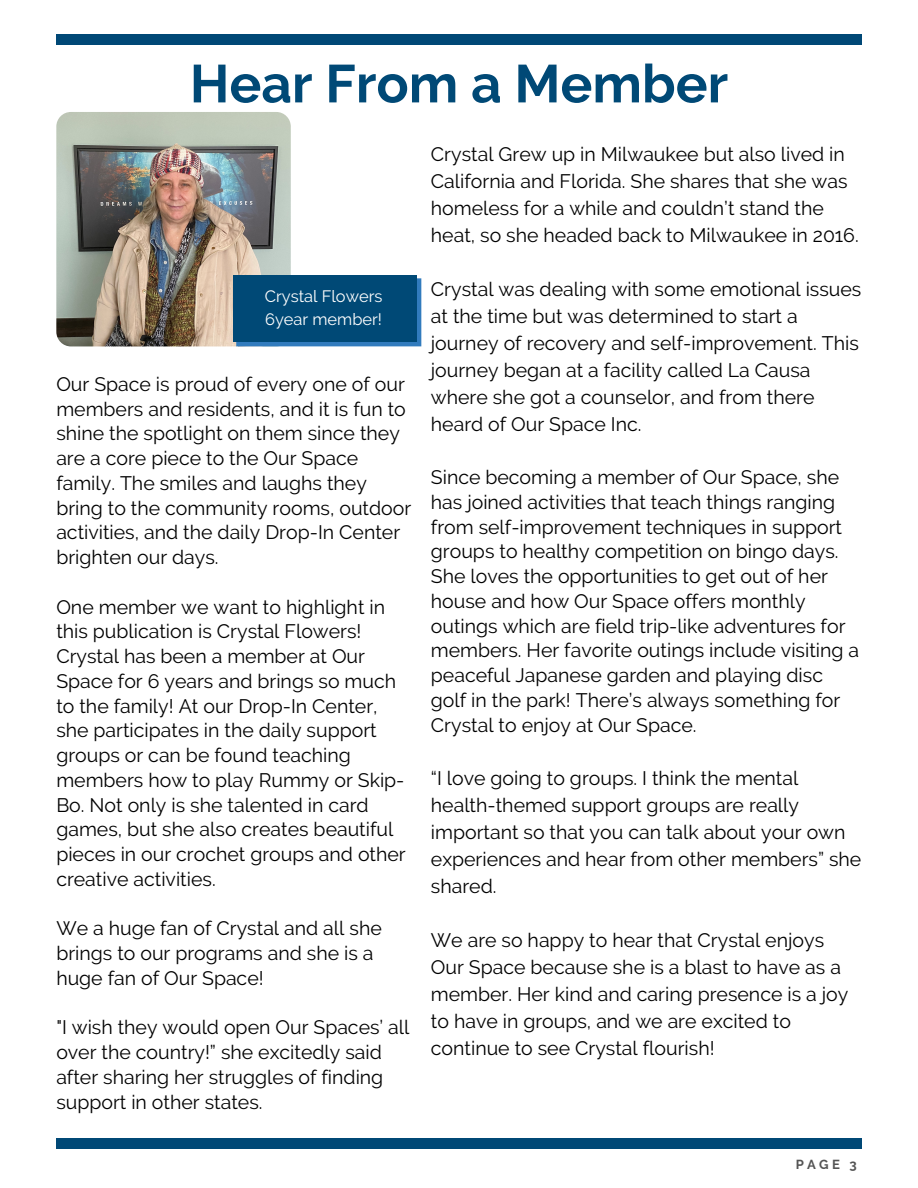
<style>
.page{position:relative;width:918px;height:1188px;background:#fff}
.page>*{position:absolute;margin:0;border:0;box-sizing:border-box;transform-origin:0 0}
.t1{font:700 53.25px "Raleway";color:#004976}
.t2{font:19.5px/24.8px "Raleway";color:#000}
.t3{font:16.5px "Raleway";color:#fff}
.t4{font:700 13.05px "Raleway";color:#545454}
</style>
<div class="page">
<div style="left:56px;top:35px;width:806px;height:10px;background:#004876"></div>
<img style="left:56px;top:112px;width:235px;height:234px;border-radius:15px">
<div style="left:56px;top:1138px;width:806px;height:10px;background:#004876"></div>
<svg style="left:236px;top:278px;width:185px;height:68px"></svg>
<div style="left:233px;top:275px;width:184px;height:67px;background:#004976"></div>
<p class="t1" style="left:190px;top:52px;width:540px">Hear From a Member</p>
<p class="t3" style="left:265px;top:286px;width:119px">Crystal Flowers</p>
<p class="t3" style="left:265px;top:309px;width:118px">6year member!</p>
<p class="t2" style="left:56px;top:372px;width:356px">Our Space is proud of every one of our members and residents, and it is fun to shine the spotlight on them since they are a core piece to the Our Space family. The smiles and laughs they bring to the community rooms, outdoor activities, and the daily Drop-In Center brighten our days.</p>
<p class="t2" style="left:56px;top:594px;width:351px">One member we want to highlight in this publication is Crystal Flowers!<br>Crystal has been a member at Our Space for 6 years and brings so much to the family! At our Drop-In Center, she participates in the daily support groups or can be found teaching members how to play Rummy or Skip-Bo. Not only is she talented in card games, but she also creates beautiful pieces in our crochet groups and other creative activities.</p>
<p class="t2" style="left:56px;top:916px;width:327px">We a huge fan of Crystal and all she brings to our programs and she is a huge fan of Our Space!</p>
<p class="t2" style="left:56px;top:1015px;width:355px">"I wish they would open Our Spaces’ all over the country!” she excitedly said after sharing her struggles of finding support in other states.</p>
<p class="t2" style="left:431px;top:141px;width:429px;line-height:27px">Crystal Grew up in Milwaukee but also lived in California and Florida. She shares that she was homeless for a while and couldn’t stand the heat, so she headed back to Milwaukee in 2016.</p>
<p class="t2" style="left:431px;top:276px;width:432px;line-height:27px">Crystal was dealing with some emotional issues at the time but was determined to start a journey of recovery and self-improvement. This journey began at a facility called La Causa where she got a counselor, and from there heard of Our Space Inc.</p>
<p class="t2" style="left:431px;top:465px;width:430px">Since becoming a member of Our Space, she has joined activities that teach things ranging from self-improvement techniques in support groups to healthy competition on bingo days.<br>She loves the opportunities to get out of her house and how Our Space offers monthly outings which are field trip-like adventures for members. Her favorite outings include visiting a peaceful Japanese garden and playing disc golf in the park! There’s always something for Crystal to enjoy at Our Space.</p>
<p class="t2" style="left:431px;top:764px;width:432px;line-height:27px">“I love going to groups. I think the mental health-themed support groups are really important so that you can talk about your own experiences and hear from other members” she shared.</p>
<p class="t2" style="left:431px;top:926px;width:419px;line-height:27px">We are so happy to hear that Crystal enjoys Our Space because she is a blast to have as a member. Her kind and caring presence is a joy to have in groups, and we are excited to continue to see Crystal flourish!</p>
<p class="t4" style="left:796px;top:1157px;width:63px">PAGE 3</p>
</div>
